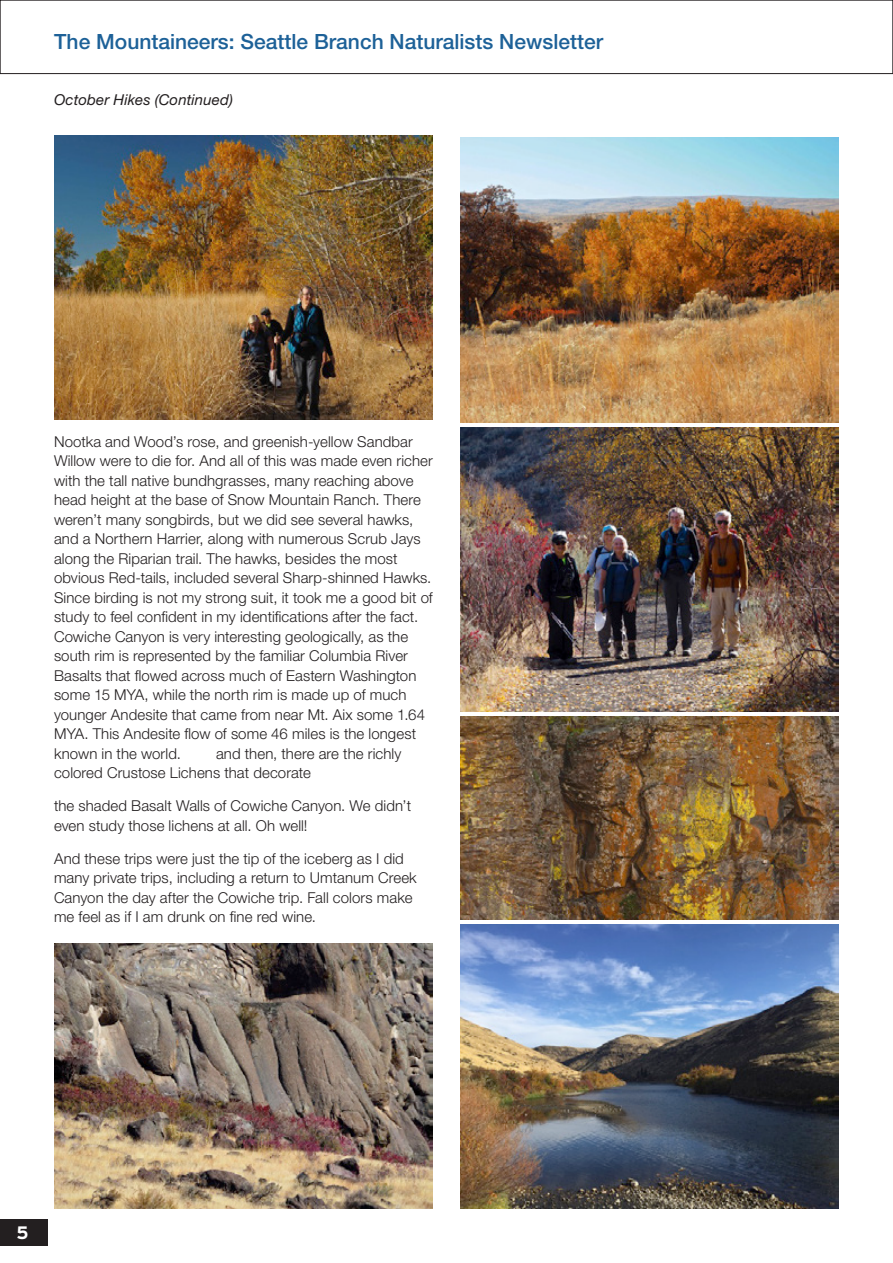
<style>
.page{position:relative;width:893px;height:1263px;background:#fff}
.page>*{position:absolute;margin:0;border:0;box-sizing:border-box;transform-origin:0 0}
.t1{font:500 21px "Helvetica Neue LT Std";color:#1d6198}
.t2{font:700 18px "Interstate";color:#fff}
.Body{font:300 15px/19.5px "Helvetica Neue LT Std";letter-spacing:.005em;color:#231f20}
.Body-2{font:italic 15px "Helvetica Neue LT Std";letter-spacing:.01em;color:#231f20}
</style>
<div class="page">
<div style="left:0;top:0;width:893px;height:74px;background:#fff;border:1px solid #231f20"></div>
<div style="left:0;top:1219px;width:47px;height:26px;background:#231f20"></div>
<img style="left:54px;top:135px;width:379px;height:284px">
<img style="left:54px;top:943px;width:379px;height:266px">
<img style="left:460px;top:427px;width:379px;height:284px">
<img style="left:460px;top:924px;width:379px;height:284px">
<img style="left:460px;top:717px;width:379px;height:202px">
<img style="left:460px;top:138px;width:379px;height:284px">
<h1 class="t1" style="left:54px;top:29px;width:550px">The Mountaineers: Seattle Branch Naturalists Newsletter</h1>
<p class="Body-2" style="left:54px;top:91px;width:180px">October Hikes (Continued)</p>
<p class="Body" style="left:54px;top:431px;width:380px">Nootka and Wood’s rose, and greenish-yellow Sandbar Willow were to die for. And all of this was made even richer with the tall native bundhgrasses, many reaching above head height at the base of Snow Mountain Ranch. There weren’t many songbirds, but we did see several hawks, and a Northern Harrier, along with numerous Scrub Jays along the Riparian trail. The hawks, besides the most obvious Red-tails, included several Sharp-shinned Hawks.<br>Since birding is not my strong suit, it took me a good bit of study to feel confident in my identifications after the fact.<br>Cowiche Canyon is very interesting geologically, as the south rim is represented by the familiar Columbia River Basalts that flowed across much of Eastern Washington some 15 MYA, while the north rim is made up of much younger Andesite that came from near Mt. Aix some 1.64<br>MYA. This Andesite flow of some 46 miles is the longest known in the world.</p>
<p class="Body" style="left:54px;top:743px;width:349px;text-indent:162px">and then, there are the richly colored Crustose Lichens that decorate</p>
<p class="Body" style="left:54px;top:796px;width:359px">the shaded Basalt Walls of Cowiche Canyon. We didn’t even study those lichens at all. Oh well!</p>
<p class="Body" style="left:54px;top:848px;width:364px">And these trips were just the tip of the iceberg as I did many private trips, including a return to Umtanum Creek Canyon the day after the Cowiche trip. Fall colors make me feel as if I am drunk on fine red wine.</p>
<p class="t2" style="left:17px;top:1222px;width:14px">5</p>
</div>
